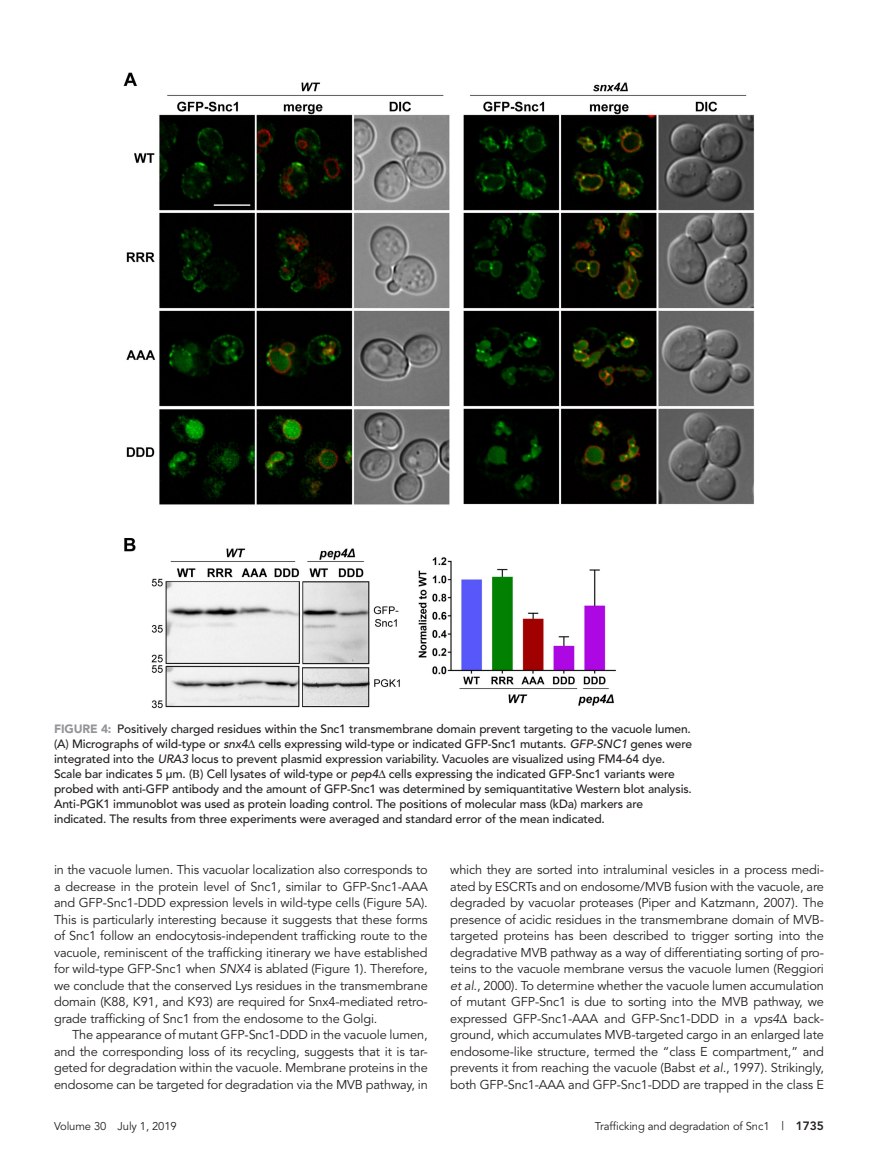
<style>
.page{position:relative;width:878px;height:1175px;background:#fff}
.page>*{position:absolute;margin:0;border:0;box-sizing:border-box;transform-origin:0 0}
.Para{font:12.75px/16.5px "Avenir";letter-spacing:-.01em;color:#231f20;text-align:justify}
.FigCaption_35_5p{font:500 12px/15px "Avenir";letter-spacing:-.01em;color:#231f20}
.t1{font:11.25px "Avenir";letter-spacing:-.01em;color:#231f20}
.s1{font-weight:900;color:#939598}
.s2{font-style:italic}
.s3{font-size:12px}
.s4{font-weight:800;font-size:12px}
</style>
<div class="page">
<img style="left:124px;top:72px;width:630px;height:637px">
<p class="FigCaption_35_5p" style="left:54px;top:721px;width:639px"><span class="s1">FIGURE 4:</span> Positively charged residues within the Snc1 transmembrane domain prevent targeting to the vacuole lumen. (A) Micrographs of wild-type or <span class="s2">snx4</span> cells expressing wild-type or indicated GFP-Snc1 mutants. <span class="s2">GFP-SNC1</span> genes were integrated into the <span class="s2">URA3</span> locus to prevent plasmid expression variability. Vacuoles are visualized using FM4-64 dye.<br>Scale bar indicates 5 μm. ( ) Cell lysates of wild-type or <span class="s2">pep4</span> cells expressing the indicated GFP-Snc1 variants were probed with anti-GFP antibody and the amount of GFP-Snc1 was determined by semiquantitative Western blot analysis.<br>Anti-PGK1 immunoblot was used as protein loading control. The positions of molecular mass (kDa) markers are indicated. The results from three experiments were averaged and standard error of the mean indicated.</p>
<p class="Para" style="left:54px;top:861px;width:375px">in the vacuole lumen. This vacuolar localization also corresponds to a decrease in the protein level of Snc1, similar to GFP-Snc1-AAA and GFP-Snc1-DDD expression levels in wild-type cells (Figure 5A).<br>This is particularly interesting because it suggests that these forms of Snc1 follow an endocytosis-independent trafficking route to the vacuole, reminiscent of the trafficking itinerary we have established for wild-type GFP-Snc1 when <span class="s2">SNX4</span> is ablated (Figure 1). Therefore, we conclude that the conserved Lys residues in the transmembrane domain (K88, K91, and K93) are required for Snx4-mediated retro&shy;grade trafficking of Snc1 from the endosome to the Golgi.</p>
<p class="Para" style="left:54px;top:1026px;width:375px;text-indent:18px">The appearance of mutant GFP-Snc1-DDD in the vacuole lumen, and the corresponding loss of its recycling, suggests that it is tar&shy;geted for degradation within the vacuole. Membrane proteins in the endosome can be targeted for degradation via the MVB pathway, in</p>
<p class="Para" style="left:450px;top:861px;width:375px">which they are sorted into intraluminal vesicles in a process medi&shy;ated by ESCRTs and on endosome/MVB fusion with the vacuole, are degraded by vacuolar proteases (Piper and Katzmann, 2007). The presence of acidic residues in the transmembrane domain of MVB&shy;targeted proteins has been described to trigger sorting into the degradative MVB pathway as a way of differentiating sorting of pro&shy;teins to the vacuole membrane versus the vacuole lumen (Reggiori <span class="s2">et al.</span>, 2000). To determine whether the vacuole lumen accumulation of mutant GFP-Snc1 is due to sorting into the MVB pathway, we expressed GFP-Snc1-AAA and GFP-Snc1-DDD in a <span class="s2">vps4</span> back&shy;ground, which accumulates MVB-targeted cargo in an enlarged late endosome-like structure, termed the “class E compartment,” and prevents it from reaching the vacuole (Babst <span class="s2">et al.</span>, 1997). Strikingly, both GFP-Snc1-AAA and GFP-Snc1-DDD are trapped in the class E</p>
<p class="t1" style="left:54px;top:1119px;width:124px">Volume 30 July 1, 2019</p>
<p class="t1" style="left:595px;top:1119px;width:230px">Trafficking and degradation of Snc1 <span class="s3">|</span> <span class="s4">1735</span></p>
</div>
